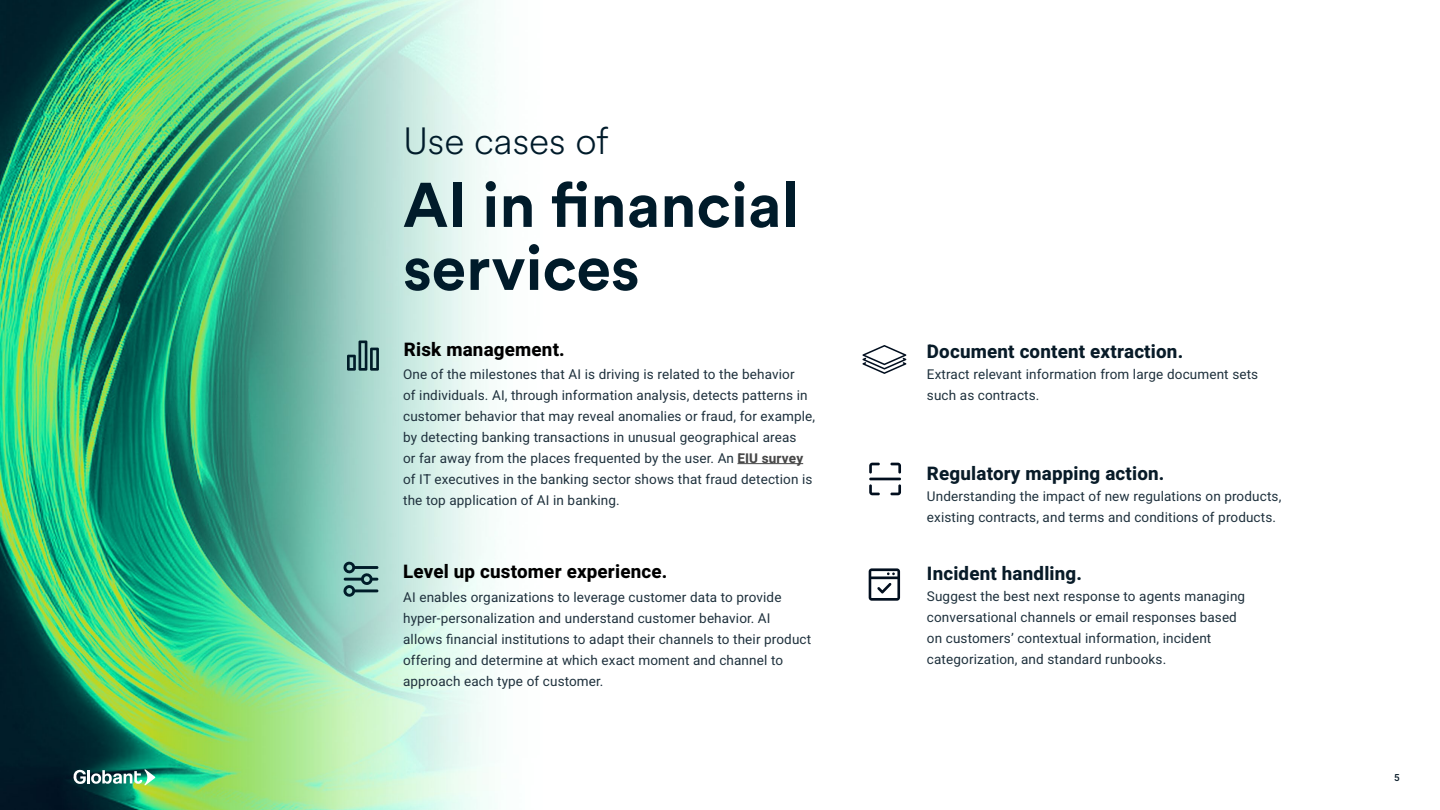
<style>
.page{position:relative;width:1440px;height:810px;background:#fff}
.page>*{position:absolute;margin:0;border:0;box-sizing:border-box;transform-origin:0 0}
.sub-titulo{font:700 62.25px/63px "Circular Std";color:#001b2a}
.sub-titulo-2{font:300 37.5px "Circular Spotify Text";color:#001b2a}
.parrafo_reporte{font:800 18.75px "Heebo";letter-spacing:.01em;color:#081b28}
.parrafo_reporte-2{font:800 18.75px "Heebo";letter-spacing:.01em;color:#000}
.parrafo_reporte-3{font:13.5px/21px "Heebo";letter-spacing:.01em;color:#20323e}
.t1{font:500 9.75px "Heebo";color:#081b28}
.s1{font-weight:700;color:#474747}
</style>
<div class="page">
<img style="left:0;top:0;width:907px;height:810px">
<hr style="left:737px;top:463px;width:66px;height:1px;background:#474747">
<svg style="left:890px;top:484px;width:11px;height:11px"></svg>
<svg style="left:869px;top:463px;width:11px;height:11px"></svg>
<svg style="left:869px;top:484px;width:11px;height:11px"></svg>
<svg style="left:890px;top:463px;width:11px;height:11px"></svg>
<hr style="left:869px;top:478px;width:32px;height:2px;background:#010e1e">
<svg style="left:869px;top:568px;width:31px;height:33px"></svg>
<svg style="left:862px;top:345px;width:44px;height:29px"></svg>
<svg style="left:343px;top:561px;width:35px;height:36px"></svg>
<svg style="left:347px;top:340px;width:32px;height:31px"></svg>
<svg style="left:73px;top:769px;width:82px;height:16px"></svg>
<p class="sub-titulo-2" style="left:403px;top:115px;width:207px">Use cases of</p>
<p class="sub-titulo" style="left:403px;top:172px;width:397px">AI in financial services</p>
<p class="parrafo_reporte-2" style="left:404px;top:337px;width:162px">Risk management.</p>
<p class="parrafo_reporte" style="left:927px;top:338px;width:258px">Document content extraction.</p>
<p class="parrafo_reporte-3" style="left:927px;top:363px;width:333px">Extract relevant information from large document sets such as contracts.</p>
<p class="parrafo_reporte-3" style="left:403px;top:363px;width:414px">One of the milestones that AI is driving is related to the behavior<br>of individuals. AI, through information analysis, detects patterns in customer behavior that may reveal anomalies or fraud, for example, by detecting banking transactions in unusual geographical areas<br>or far away from the places frequented by the user. An <span class="s1">EIU survey </span>of IT executives in the banking sector shows that fraud detection is the top application of AI in banking.</p>
<p class="parrafo_reporte" style="left:927px;top:460px;width:239px">Regulatory mapping action.</p>
<p class="parrafo_reporte-3" style="left:927px;top:486px;width:356px">Understanding the impact of new regulations on products, existing contracts, and terms and conditions of products.</p>
<p class="parrafo_reporte-2" style="left:403px;top:558px;width:266px">Level up customer experience.</p>
<p class="parrafo_reporte-3" style="left:403px;top:587px;width:410px">AI enables organizations to leverage customer data to provide hyper-personalization and understand customer behavior. AI allows financial institutions to adapt their channels to their product offering and determine at which exact moment and channel to approach each type of customer.</p>
<p class="parrafo_reporte" style="left:927px;top:560px;width:157px">Incident handling.</p>
<p class="parrafo_reporte-3" style="left:927px;top:586px;width:320px">Suggest the best next response to agents managing conversational channels or email responses based on customers’ contextual information, incident categorization, and standard runbooks.</p>
<p class="t1" style="left:1394px;top:770px;width:7px">5</p>
</div>
